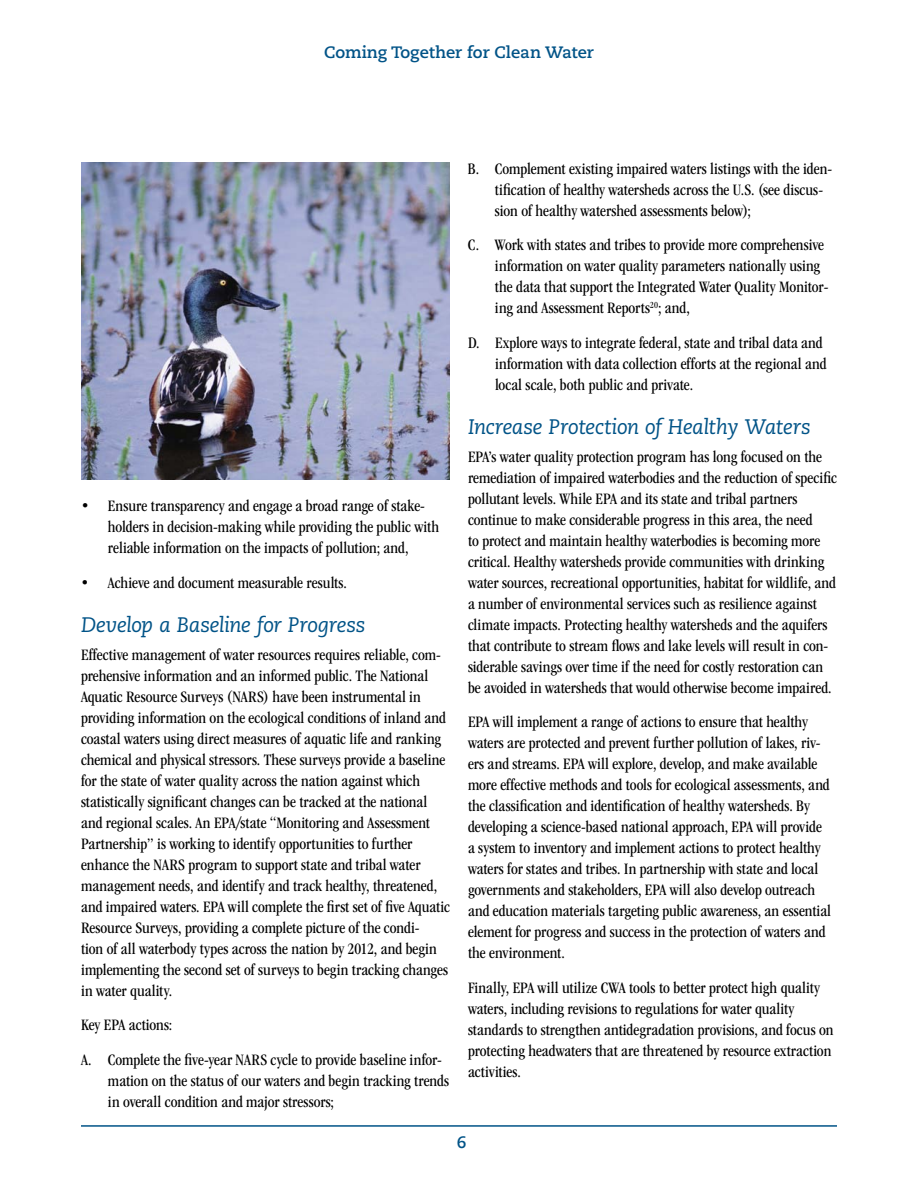
<style>
.page{position:relative;width:918px;height:1188px;background:#fff}
.page>*{position:absolute;margin:0;border:0;box-sizing:border-box;transform-origin:0 0}
.t1{font:italic 21px "Caecilia LT Std";letter-spacing:-.015em;color:#005387}
.t2{font:condensed 16.5px/21px "ITC Garamond Std";color:#000}
.t3{font:700 16.5px "Caecilia LT Std";color:#005387}
</style>
<div class="page">
<hr style="left:81px;top:1125px;width:756px;height:2px;background:#005387">
<img style="left:81px;top:162px;width:369px;height:317px">
<p class="t3" style="left:324px;top:42px;width:271px">Coming Together for Clean Water</p>
<p class="t2" style="left:108px;top:495px;width:333px;text-indent:-27px">• Ensure transparency and engage a broad range of stake&shy;holders in decision-making while providing the public with reliable information on the impacts of pollution; and,</p>
<p class="t2" style="left:81px;top:572px;width:267px">• Achieve and document measurable results.</p>
<p class="t1" style="left:81px;top:613px;width:286px">Develop a Baseline for Progress</p>
<p class="t2" style="left:81px;top:644px;width:370px">Effective management of water resources requires reliable, com&shy;prehensive information and an informed public. The National Aquatic Resource Surveys (NARS) have been instrumental in providing information on the ecological conditions of inland and coastal waters using direct measures of aquatic life and ranking chemical and physical stressors. These surveys provide a baseline for the state of water quality across the nation against which statistically significant changes can be tracked at the national and regional scales. An EPA/state “Monitoring and Assessment Partnership” is working to identify opportunities to further enhance the NARS program to support state and tribal water management needs, and identify and track healthy, threatened, and impaired waters. EPA will complete the first set of five Aquatic Resource Surveys, providing a complete picture of the condi-<br>tion of all waterbody types across the nation by 2012, and begin implementing the second set of surveys to begin tracking changes in water quality.</p>
<p class="t2" style="left:81px;top:1008px;width:363px;line-height:34.5px">Key EPA actions:<br>A. Complete the five-year NARS cycle to provide baseline infor-</p>
<p class="t2" style="left:108px;top:1070px;width:343px">mation on the status of our waters and begin tracking trends in overall condition and major stressors;</p>
<p class="t2" style="left:495px;top:158px;width:339px;text-indent:-27px">B. Complement existing impaired waters listings with the iden&shy;tification of healthy watersheds across the U.S. (see discus&shy;sion of healthy watershed assessments below);</p>
<p class="t2" style="left:495px;top:235px;width:335px;text-indent:-27px">C. Work with states and tribes to provide more comprehensive information on water quality parameters nationally using the data that support the Integrated Water Quality Monitor&shy;ing and Assessment Reports<sup>20</sup>; and,</p>
<p class="t2" style="left:495px;top:332px;width:333px;text-indent:-27px">D. Explore ways to integrate federal, state and tribal data and information with data collection efforts at the regional and local scale, both public and private.</p>
<p class="t1" style="left:468px;top:415px;width:344px">Increase Protection of Healthy Waters</p>
<p class="t2" style="left:468px;top:446px;width:371px">EPA’s water quality protection program has long focused on the remediation of impaired waterbodies and the reduction of specific pollutant levels. While EPA and its state and tribal partners continue to make considerable progress in this area, the need<br>to protect and maintain healthy waterbodies is becoming more critical. Healthy watersheds provide communities with drinking water sources, recreational opportunities, habitat for wildlife, and a number of environmental services such as resilience against climate impacts. Protecting healthy watersheds and the aquifers that contribute to stream flows and lake levels will result in con&shy;siderable savings over time if the need for costly restoration can be avoided in watersheds that would otherwise become impaired.</p>
<p class="t2" style="left:468px;top:712px;width:365px">EPA will implement a range of actions to ensure that healthy waters are protected and prevent further pollution of lakes, riv&shy;ers and streams. EPA will explore, develop, and make available more effective methods and tools for ecological assessments, and the classification and identification of healthy watersheds. By developing a science-based national approach, EPA will provide a system to inventory and implement actions to protect healthy waters for states and tribes. In partnership with state and local governments and stakeholders, EPA will also develop outreach and education materials targeting public awareness, an essential element for progress and success in the protection of waters and the environment.</p>
<p class="t2" style="left:468px;top:977px;width:367px">Finally, EPA will utilize CWA tools to better protect high quality waters, including revisions to regulations for water quality standards to strengthen antidegradation provisions, and focus on protecting headwaters that are threatened by resource extraction activities.</p>
<p class="t3" style="left:457px;top:1133px;width:11px">6</p>
</div>
